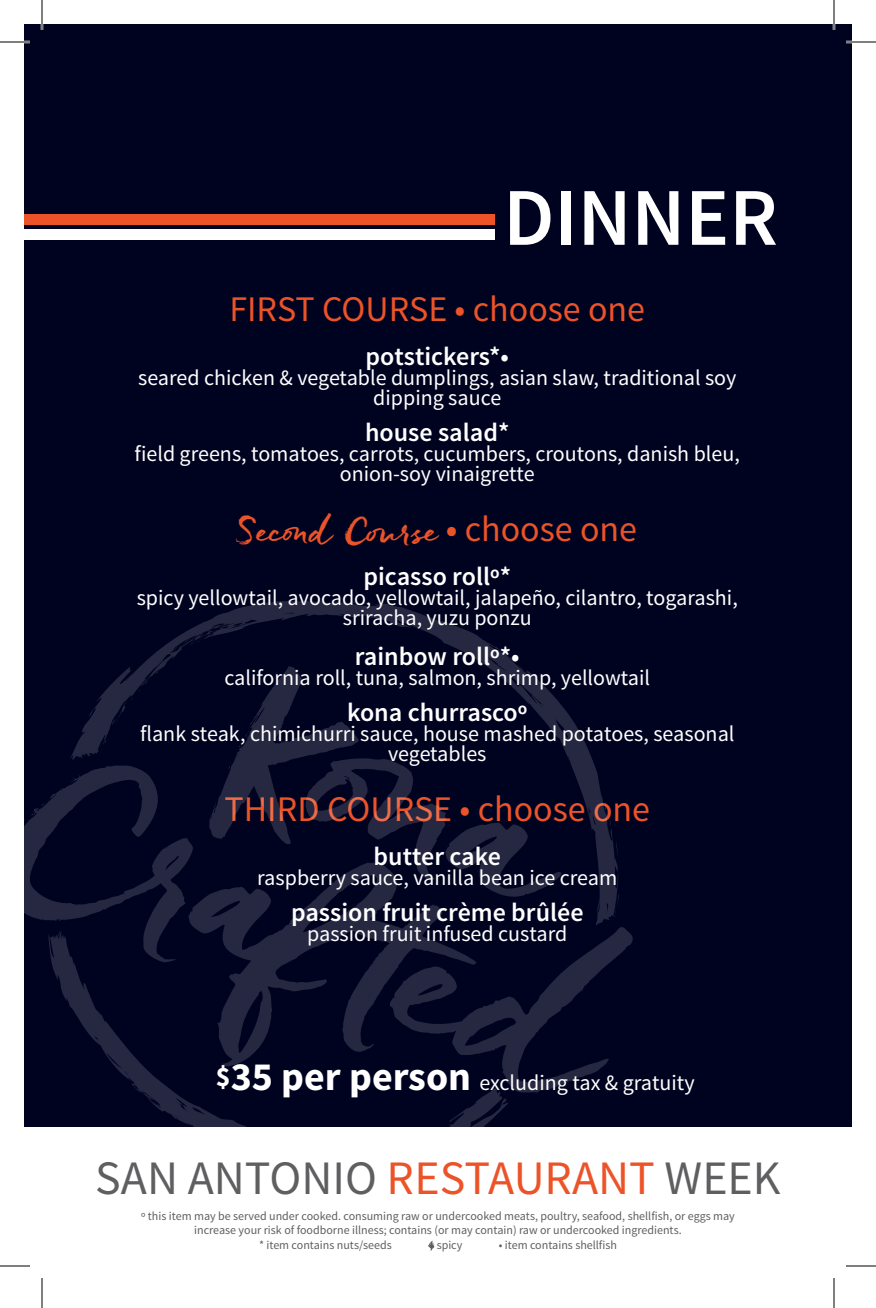
<style>
.page{position:relative;width:876px;height:1308px;background:#fff}
.page>*{position:absolute;margin:0;border:0;box-sizing:border-box;transform-origin:0 0}
.t1{font:600 82px "Source Sans Pro";color:#fff}
.t2{font:48px "Source Sans Pro";color:#5f5f62}
.t3{font:36px "Source Sans Pro";color:#ec5328}
.t4{font:36px "Freeland";color:#ec5328}
.t5{font:600 26px "Source Sans Pro";color:#fff}
.t6{font:22px/20px "Source Sans Pro";color:#fff;text-align:center}
.t7{font:12px/14.4px "Source Sans Pro";color:#5f5f62;text-align:center}
.s1{font-family:"Source Sans Pro";font-weight:600}
.s2{font-family:"Source Sans Pro"}
.s3{font-weight:700;font-size:40px}
.s4{color:#ec5328}
</style>
<div class="page">
<div style="left:24px;top:24px;width:828px;height:1104px;background:#000320"></div>
<svg style="left:70px;top:601px;width:548px;height:324px"></svg>
<svg style="left:48px;top:963px;width:460px;height:165px"></svg>
<svg style="left:607px;top:894px;width:12px;height:26px"></svg>
<svg style="left:209px;top:666px;width:352px;height:232px"></svg>
<svg style="left:24px;top:765px;width:169px;height:198px"></svg>
<svg style="left:188px;top:862px;width:289px;height:205px"></svg>
<svg style="left:390px;top:927px;width:243px;height:173px"></svg>
<div style="left:24px;top:229px;width:470px;height:11px;background:#fff"></div>
<div style="left:24px;top:214px;width:470px;height:11px;background:#ec5328"></div>
<svg style="left:428px;top:1241px;width:6px;height:10px"></svg>
<hr style="left:0;top:41px;width:30px;height:2px;background:#fff">
<hr style="left:846px;top:41px;width:30px;height:2px;background:#fff">
<hr style="left:41px;top:0;width:2px;height:30px;background:#fff">
<hr style="left:833px;top:0;width:2px;height:30px;background:#fff">
<hr style="left:0;top:42px;width:30px;height:1px;background:#000">
<hr style="left:846px;top:42px;width:30px;height:1px;background:#000">
<hr style="left:0;top:1266px;width:30px;height:1px;background:#000">
<hr style="left:846px;top:1266px;width:30px;height:1px;background:#000">
<hr style="left:42px;top:0;width:1px;height:30px;background:#000">
<hr style="left:42px;top:1278px;width:1px;height:30px;background:#000">
<hr style="left:834px;top:0;width:1px;height:30px;background:#000">
<hr style="left:834px;top:1278px;width:1px;height:30px;background:#000">
<p class="t1" style="left:503px;top:166px;width:277px">DINNER</p>
<p class="t3" style="left:229px;top:287px;width:417px">FIRST COURSE • choose one</p>
<p class="t5" style="left:366px;top:340px;width:145px">potstickers*•</p>
<p class="t6" style="left:138px;top:368px;width:600px">seared chicken &amp; vegetable dumplings, asian slaw, traditional soy dipping sauce</p>
<p class="t5" style="left:365px;top:416px;width:146px">house salad*</p>
<p class="t6" style="left:135px;top:444px;width:607px">field greens, tomatoes, carrots, cucumbers, croutons, danish bleu, onion-soy vinaigrette</p>
<p class="t4" style="left:237px;top:507px;width:401px">Second Course <span class="s1">•</span> <span class="s2">choose one</span></p>
<p class="t5" style="left:363px;top:560px;width:149px">picasso rollº*</p>
<p class="t6" style="left:137px;top:588px;width:603px">spicy yellowtail, avocado, yellowtail, jalapeño, cilantro, togarashi, sriracha, yuzu ponzu</p>
<p class="t5" style="left:355px;top:640px;width:166px">rainbow rollº*•</p>
<p class="t6" style="left:224px;top:668px;width:427px">california roll, tuna, salmon, shrimp, yellowtail</p>
<p class="t5" style="left:347px;top:696px;width:182px">kona churrascoº</p>
<p class="t6" style="left:140px;top:724px;width:596px">flank steak, chimichurri sauce, house mashed potatoes, seasonal vegetables</p>
<p class="t3" style="left:224px;top:787px;width:427px">THIRD COURSE • choose one</p>
<p class="t5" style="left:374px;top:840px;width:129px">butter cake</p>
<p class="t6" style="left:257px;top:868px;width:362px">raspberry sauce, vanilla bean ice cream</p>
<p class="t5" style="left:291px;top:896px;width:294px">passion fruit crème brûlée</p>
<p class="t6" style="left:307px;top:924px;width:262px">passion fruit infused custard</p>
<p class="t6" style="left:216px;top:1073px;width:480px"><sup>$</sup><span class="s3">35 per person</span> excluding tax &amp; gratuity</p>
<p class="t2" style="left:95px;top:1148px;width:687px">SAN ANTONIO <span class="s4">RESTAURANT</span> WEEK</p>
<p class="t7" style="left:141px;top:1209px;width:595px">º this item may be served under cooked. consuming raw or undercooked meats, poultry, seafood, shellfish, or eggs may increase your risk of foodborne illness; contains (or may contain) raw or undercooked ingredients.</p>
<p class="t7" style="left:259px;top:1238px;width:134px">* item contains nuts/seeds</p>
<p class="t7" style="left:437px;top:1238px;width:27px">spicy</p>
<p class="t7" style="left:499px;top:1238px;width:120px">• item contains shellfish</p>
</div>
